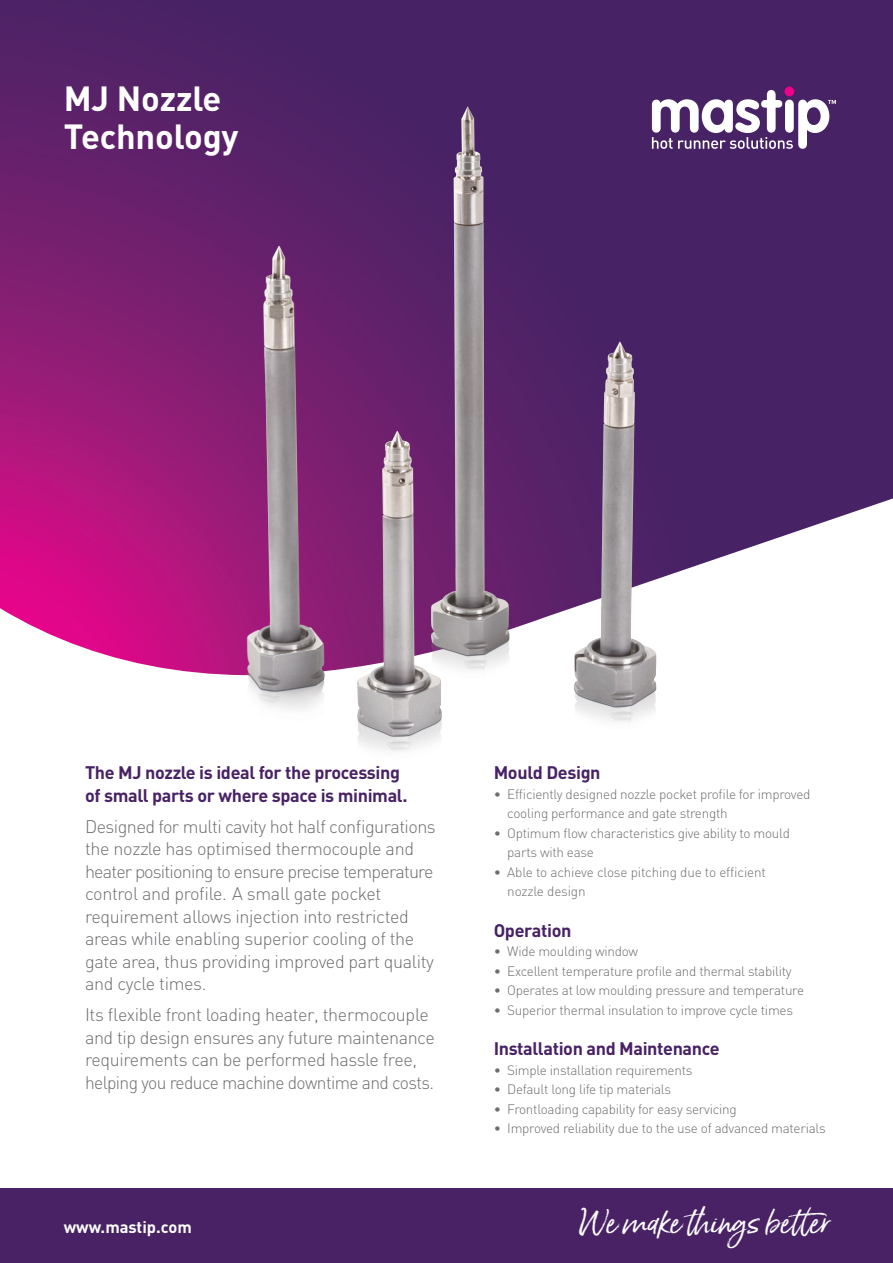
<style>
.page{position:relative;width:893px;height:1263px;background:#fff}
.page>*{position:absolute;margin:0;border:0;box-sizing:border-box;transform-origin:0 0}
.Spec_Sheet_Heading{font:700 34.5px/37.5px "DIN";letter-spacing:-.005em;color:#fff}
.t1{font:30.15px "Born Ready Slanted";color:#fff}
.Main_Body{font:300 18px/22.5px "DIN";letter-spacing:-.02em;color:#6c6d70}
.Intro_Sentence{font:700 18px/22.5px "DIN";letter-spacing:-.02em;color:#482264}
.Bullet_Heading{font:700 18px "DIN";letter-spacing:-.02em;color:#482264}
.t2{font:700 16.5px "DIN";color:#fff}
.Bullets{font:300 13.5px/19.5px "DIN";letter-spacing:-.02em;color:#6c6d70}
</style>
<div class="page">
<img style="left:0;top:0;width:893px;height:664px">
<img style="left:142px;top:43px;width:617px;height:708px">
<div style="left:784px;top:87px;width:10px;height:9px;background:#ed028c;border-radius:50%"></div>
<svg style="left:652px;top:90px;width:184px;height:59px"></svg>
<div style="left:0;top:1189px;width:893px;height:74px;background:#482264"></div>
<p class="Spec_Sheet_Heading" style="left:64px;top:79px;width:176px">MJ Nozzle<br>Technology</p>
<p class="Intro_Sentence" style="left:85px;top:761px;width:324px">The MJ nozzle is ideal for the processing of small parts or where space is minimal.</p>
<p class="Main_Body" style="left:85px;top:815px;width:352px">Designed for multi cavity hot half configurations the nozzle has optimised thermocouple and heater positioning to ensure precise temperature control and profile. A small gate pocket requirement allows injection into restricted areas while enabling superior cooling of the gate area, thus providing improved part quality and cycle times.</p>
<p class="Main_Body" style="left:85px;top:1003px;width:351px">Its flexible front loading heater, thermocouple and tip design ensures any future maintenance requirements can be performed hassle free, helping you reduce machine downtime and costs.</p>
<p class="t2" style="left:64px;top:1216px;width:130px">www.mastip.com</p>
<p class="Bullet_Heading" style="left:494px;top:761px;width:108px">Mould Design</p>
<p class="Bullets" style="left:507px;top:784px;width:305px;text-indent:-14px">• Efficiently designed nozzle pocket profile for improved cooling performance and gate strength</p>
<p class="Bullets" style="left:507px;top:823px;width:284px;text-indent:-14px">• Optimum flow characteristics give ability to mould parts with ease</p>
<p class="Bullets" style="left:507px;top:862px;width:260px;text-indent:-14px">• Able to achieve close pitching due to efficient nozzle design</p>
<p class="Bullet_Heading" style="left:494px;top:918px;width:79px">Operation</p>
<p class="Bullets" style="left:494px;top:942px;width:146px">• Wide moulding window</p>
<p class="Bullets" style="left:494px;top:961px;width:299px">• Excellent temperature profile and thermal stability</p>
<p class="Bullets" style="left:494px;top:981px;width:312px">• Operates at low moulding pressure and temperature</p>
<p class="Bullets" style="left:494px;top:1000px;width:301px">• Superior thermal insulation to improve cycle times</p>
<p class="Bullet_Heading" style="left:494px;top:1037px;width:227px">Installation and Maintenance</p>
<p class="Bullets" style="left:494px;top:1060px;width:200px">• Simple installation requirements</p>
<p class="Bullets" style="left:494px;top:1080px;width:179px">• Default long life tip materials</p>
<p class="Bullets" style="left:494px;top:1099px;width:244px">• Frontloading capability for easy servicing</p>
<p class="Bullets" style="left:494px;top:1119px;width:333px">• Improved reliability due to the use of advanced materials</p>
<p class="t1" style="left:578px;top:1204px;width:254px">We make things better</p>
</div>
